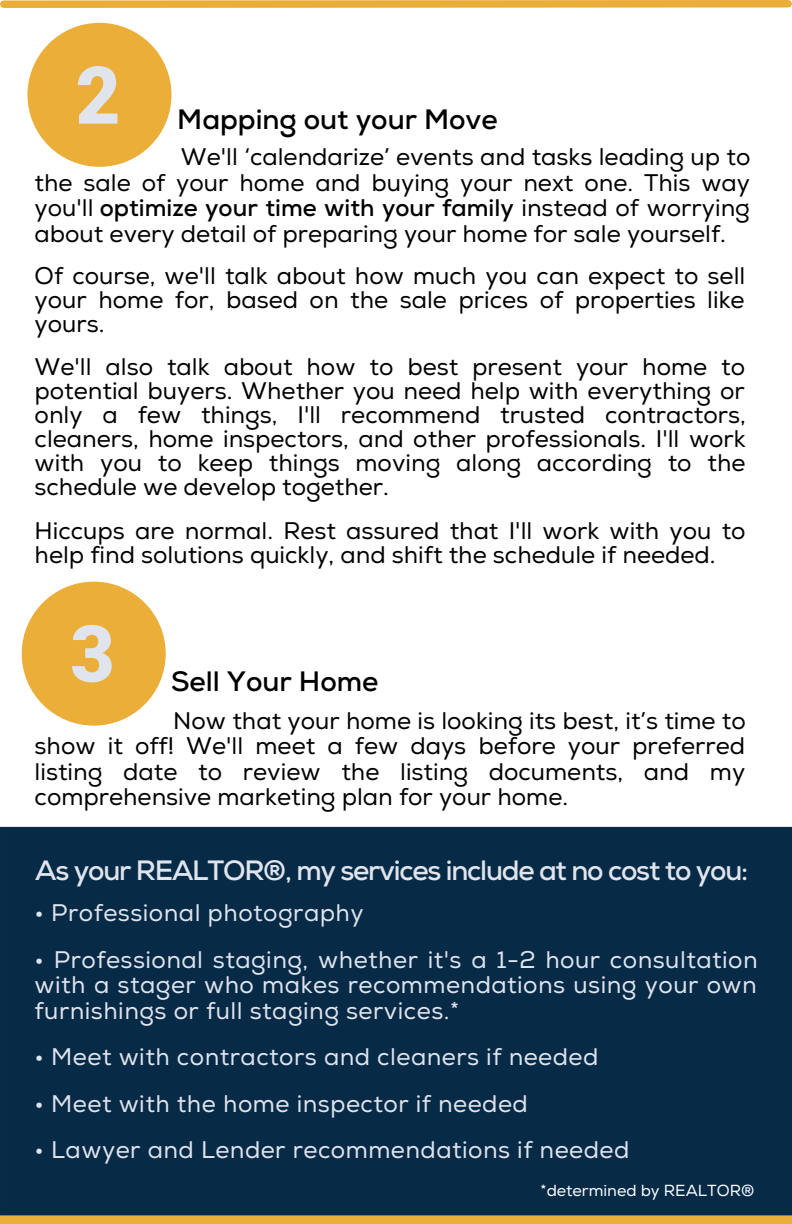
<style>
.page{position:relative;width:792px;height:1224px;background:#fff}
.page>*{position:absolute;margin:0;border:0;box-sizing:border-box;transform-origin:0 0}
.t1{font:700 28px "Nexa";letter-spacing:-.045em;color:#e0e4ec}
.t2{font:700 28px "Nexa";color:#000}
.t3{font:24px/24px "Nexa";color:#000;text-align:justify}
.t4{font:24px/25.6px "Nexa";letter-spacing:.02em;color:#e0e4ec;text-align:justify}
.t5{font:16px "Nexa";color:#fff}
.s1{font-weight:700}
</style>
<div class="page">
<div style="left:0;top:1210px;width:792px;height:14px;background:#eaae39"></div>
<div style="left:4px;top:0;width:784px;height:8px;background:#eaae39"></div>
<div style="left:0;top:827px;width:792px;height:388px;background:#072a47"></div>
<div style="left:22px;top:582px;width:144px;height:144px;background:#eaae39;border-radius:50%"></div>
<svg style="left:72px;top:625px;width:40px;height:57px"></svg>
<div style="left:27px;top:23px;width:144px;height:144px;background:#eaae39;border-radius:50%"></div>
<svg style="left:78px;top:66px;width:39px;height:58px"></svg>
<p class="t2" style="left:177px;top:103px;width:322px">Mapping out your Move</p>
<p class="t3" style="left:35px;top:145px;width:717px;line-height:25.4px;text-indent:146px">We'll ‘calendarize’ events and tasks leading up to the sale of your home and buying your next one. This way you'll <span class="s1">optimize your time with your family</span> instead of worrying about every detail of preparing your home for sale yourself.</p>
<p class="t3" style="left:35px;top:264px;width:712px">Of course, we'll talk about how much you can expect to sell your home for, based on the sale prices of properties like yours.</p>
<p class="t3" style="left:35px;top:356px;width:713px">We'll also talk about how to best present your home to potential buyers. Whether you need help with everything or only a few things, I'll recommend trusted contractors, cleaners, home inspectors, and other professionals. I'll work with you to keep things moving along according to the schedule we develop together.</p>
<p class="t3" style="left:35px;top:519px;width:712px">Hiccups are normal. Rest assured that I'll work with you to help find solutions quickly, and shift the schedule if needed.</p>
<p class="t2" style="left:171px;top:665px;width:209px">Sell Your Home</p>
<p class="t3" style="left:35px;top:708px;width:713px;line-height:25.6px;text-indent:139px">Now that your home is looking its best, it’s time to show it off! We'll meet a few days before your preferred listing date to review the listing documents, and my comprehensive marketing plan for your home.</p>
<p class="t1" style="left:35px;top:854px;width:715px">As your REALTOR®, my services include at no cost to you:</p>
<p class="t4" style="left:35px;top:901px;width:331px">• Professional photography</p>
<p class="t4" style="left:35px;top:948px;width:725px">• Professional staging, whether it's a 1-2 hour consultation with a stager who makes recommendations using your own furnishings or full staging services.*</p>
<p class="t4" style="left:35px;top:1045px;width:565px">• Meet with contractors and cleaners if needed</p>
<p class="t4" style="left:35px;top:1092px;width:495px">• Meet with the home inspector if needed</p>
<p class="t4" style="left:35px;top:1138px;width:596px">• Lawyer and Lender recommendations if needed</p>
<p class="t5" style="left:541px;top:1181px;width:215px">*determined by REALTOR®</p>
</div>
